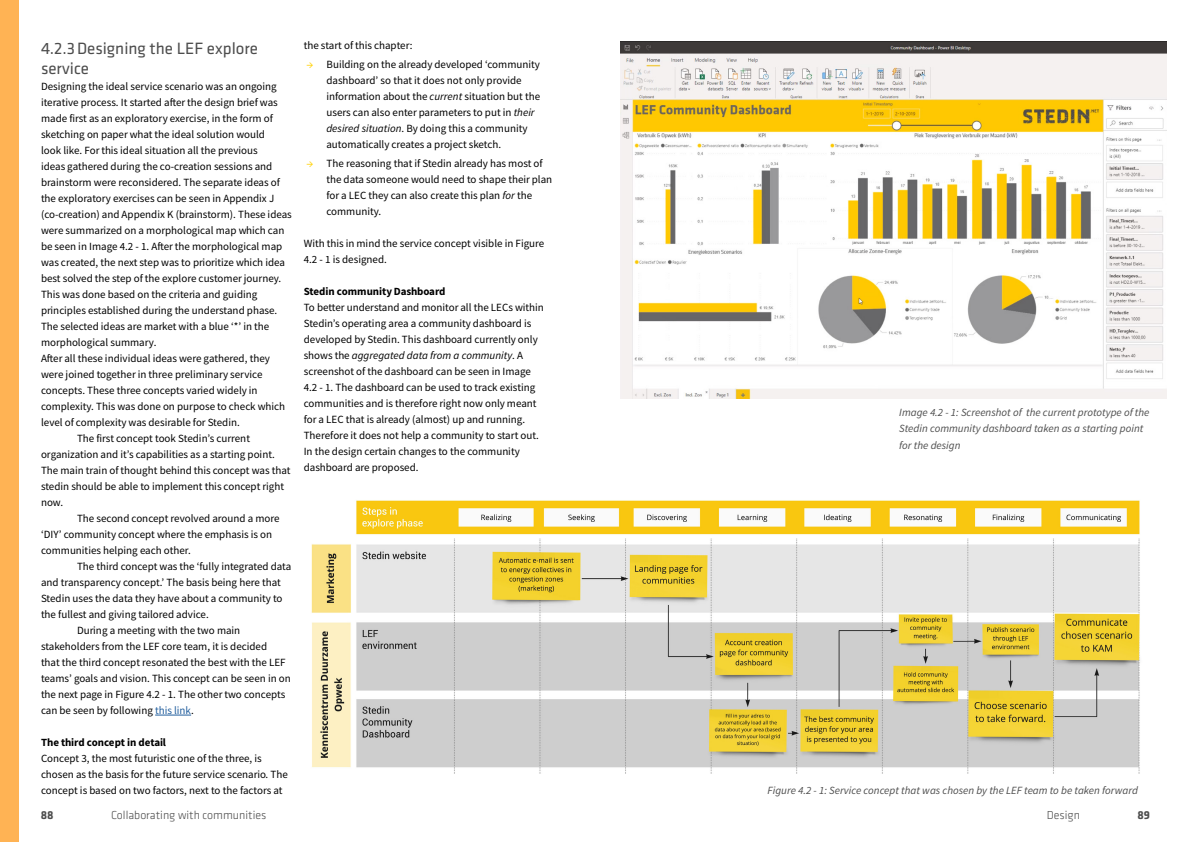
<style>
.page{position:relative;width:1191px;height:842px;background:#fff}
.page>*{position:absolute;margin:0;border:0;box-sizing:border-box;transform-origin:0 0}
.t1{font:17px/20.4px "Klavika";color:#4d4d4d}
.t2{font:300 12px "Klavika";color:#4d4d4d}
.t3{font:700 12px "Klavika";color:#4d4d4d}
.t4{font:11px/16px "Source Sans Variable";letter-spacing:.02em;color:#000}
.t5{font:italic 11px/16px "Source Sans Variable";letter-spacing:.02em;color:#4d4d4d}
.s1{color:#215e9e}
.s2{color:#ffd100}
.s3{font-style:italic}
</style>
<div class="page">
<div style="left:0;top:0;width:18px;height:842px;background:#ffb354"></div>
<hr style="left:155px;top:715px;width:36px;height:1px;background:#215e9e">
<img style="left:311px;top:500px;width:829px;height:274px">
<img style="left:620px;top:41px;width:546px;height:357px">
<h1 class="t1" style="left:41px;top:38px;width:218px">4.2.3Designing the LEF explore service</h1>
<p class="t4" style="left:41px;top:79px;width:237px">Designing the ideal service scenario was an ongoing</p>
<p class="t4" style="left:41px;top:95px;width:238px">iterative process. It started after the design brief was</p>
<p class="t4" style="left:41px;top:111px;width:233px">made first as an exploratory exercise, in the form of</p>
<p class="t4" style="left:41px;top:127px;width:225px">sketching on paper what the ideal solution would</p>
<p class="t4" style="left:41px;top:143px;width:218px">look like. For this ideal situation all the previous</p>
<p class="t4" style="left:41px;top:159px;width:233px">ideas gathered during the co-creation sessions and</p>
<p class="t4" style="left:41px;top:175px;width:240px">brainstorm were reconsidered. The separate ideas of</p>
<p class="t4" style="left:41px;top:191px;width:234px">the exploratory exercises can be seen in Appendix J</p>
<p class="t4" style="left:41px;top:207px;width:252px">(co-creation) and Appendix K (brainstorm). These ideas</p>
<p class="t4" style="left:41px;top:223px;width:245px">were summarized on a morphological map which can</p>
<p class="t4" style="left:41px;top:239px;width:243px">be seen in Image 4.2 - 1. After the morphological map</p>
<p class="t4" style="left:41px;top:255px;width:245px">was created, the next step was to prioritize which idea</p>
<p class="t4" style="left:41px;top:271px;width:241px">best solved the step of the explore customer journey.</p>
<p class="t4" style="left:41px;top:287px;width:218px">This was done based on the criteria and guiding</p>
<p class="t4" style="left:41px;top:303px;width:237px">principles established during the understand phase.</p>
<p class="t4" style="left:41px;top:319px;width:230px">The selected ideas are market with a blue ‘*’ in the</p>
<p class="t4" style="left:41px;top:335px;width:116px">morphological summary.</p>
<p class="t4" style="left:41px;top:351px;width:230px">After all these individual ideas were gathered, they</p>
<p class="t4" style="left:41px;top:367px;width:223px">were joined together in three preliminary service</p>
<p class="t4" style="left:41px;top:383px;width:218px">concepts. These three concepts varied widely in</p>
<p class="t4" style="left:41px;top:399px;width:245px">complexity. This was done on purpose to check which</p>
<p class="t4" style="left:41px;top:415px;width:200px">level of complexity was desirable for Stedin.</p>
<p class="t4" style="left:77px;top:431px;width:174px">The first concept took Stedin’s current</p>
<p class="t4" style="left:41px;top:447px;width:235px">organization and it’s capabilities as a starting point.</p>
<p class="t4" style="left:41px;top:463px;width:251px">The main train of thought behind this concept was that</p>
<p class="t4" style="left:41px;top:479px;width:244px">stedin should be able to implement this concept right</p>
<p class="t4" style="left:41px;top:495px;width:23px">now.</p>
<p class="t4" style="left:77px;top:511px;width:204px">The second concept revolved around a more</p>
<p class="t4" style="left:41px;top:527px;width:232px">‘DIY’ community concept where the emphasis is on</p>
<p class="t4" style="left:41px;top:543px;width:151px">communities helping each other.</p>
<p class="t4" style="left:77px;top:559px;width:215px">The third concept was the ‘fully integrated data</p>
<p class="t4" style="left:41px;top:575px;width:241px">and transparency concept.’ The basis being here that</p>
<p class="t4" style="left:41px;top:591px;width:243px">Stedin uses the data they have about a community to</p>
<p class="t4" style="left:41px;top:607px;width:169px">the fullest and giving tailored advice.</p>
<p class="t4" style="left:77px;top:623px;width:165px">During a meeting with the two main</p>
<p class="t4" style="left:41px;top:639px;width:227px">stakeholders from the LEF core team, it is decided</p>
<p class="t4" style="left:41px;top:655px;width:246px">that the third concept resonated the best with the LEF</p>
<p class="t4" style="left:41px;top:671px;width:251px">teams’ goals and vision. This concept can be seen in on</p>
<p class="t4" style="left:41px;top:687px;width:246px">the next page in Figure 4.2 - 1. The other two concepts</p>
<p class="t4" style="left:41px;top:703px;width:154px">can be seen by following <span class="s1">this link</span>.</p>
<p class="t4" style="left:41px;top:735px;width:248px">The third concept in detail<br>Concept 3, the most futuristic one of the three, is chosen as the basis for the future service scenario. The concept is based on two factors, next to the factors at</p>
<p class="t4" style="left:304px;top:38px;width:110px">the start of this chapter:</p>
<p class="t4" style="left:326px;top:57px;width:215px;text-indent:-20px"><span class="s2">→</span> Building on the already developed ‘community dashboard’ so that it does not only provide information about the <span class="s3">current</span> situation but the users can also enter parameters to put in <span class="s3">their desired situation</span>. By doing this a community automatically creates a project sketch.</p>
<p class="t4" style="left:326px;top:156px;width:227px;text-indent:-20px"><span class="s2">→</span> The reasoning that if Stedin already has most of the data someone would need to shape their plan for a LEC they can also create this plan <span class="s3">for</span> the community.</p>
<p class="t4" style="left:304px;top:236px;width:242px">With this in mind the service concept visible in Figure<br>4.2 - 1 is designed.</p>
<p class="t4" style="left:304px;top:284px;width:241px">Stedin community Dashboard<br>To better understand and monitor all the LECs within Stedin’s operating area a community dashboard is developed by Stedin. This dashboard currently only shows the <span class="s3">aggregated data from a community</span>. A screenshot of the dashboard can be seen in Image 4.2 - 1. The dashboard can be used to track existing communities and is therefore right now only meant for a LEC that is already (almost) up and running.<br>Therefore it does not help a community to start out.<br>In the design certain changes to the community dashboard are proposed.</p>
<p class="t5" style="left:899px;top:405px;width:252px">Image 4.2 - 1: Screenshot of the current prototype of the<br>Stedin community dashboard taken as a starting point for the design</p>
<p class="t5" style="left:767px;top:782px;width:372px">Figure 4.2 - 1: Service concept that was chosen by the LEF team to be taken forward</p>
<p class="t3" style="left:41px;top:809px;width:14px">88</p>
<p class="t2" style="left:111px;top:809px;width:157px">Collaborating with communities</p>
<p class="t2" style="left:1046px;top:809px;width:35px">Design</p>
<p class="t3" style="left:1137px;top:809px;width:14px">89</p>
</div>
